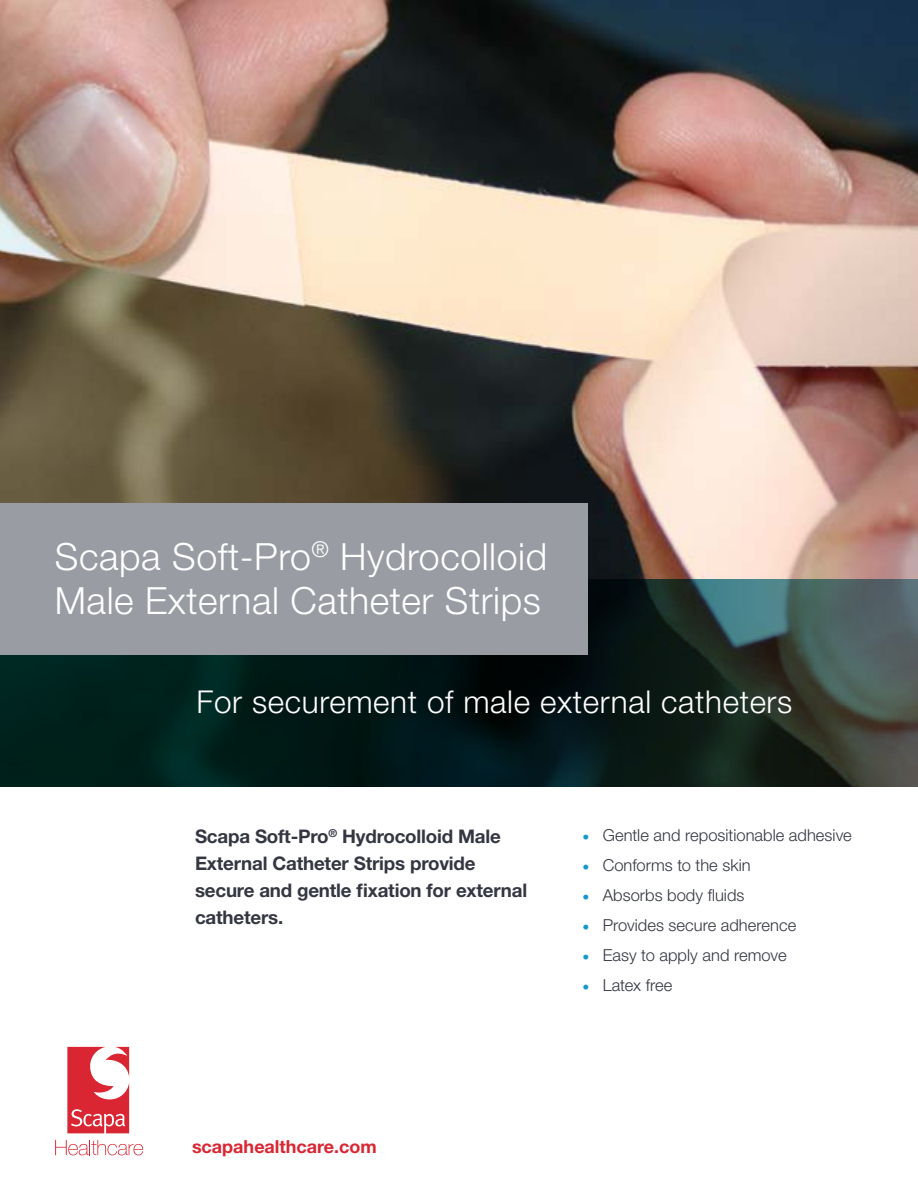
<style>
.page{position:relative;width:918px;height:1188px;background:#fff}
.page>*{position:absolute;margin:0;border:0;box-sizing:border-box;transform-origin:0 0}
.t1{font:300 37.5px/44.2px "Helvetica Neue LT Std";letter-spacing:.015em;color:#fff}
.t2{font:300 31.5px "Helvetica Neue LT Std";letter-spacing:.02em;color:#fff}
.t3{font:700 18.75px/27px "Helvetica Neue LT Std";letter-spacing:-.01em;color:#343741}
.t4{font:700 18px "Helvetica Neue LT Std";color:#d92632}
.t5{font:300 16.5px "Helvetica Neue LT Std";color:#343741}
.s1{font-size:13.8px;color:#1498cb}
</style>
<div class="page">
<img style="left:0;top:0;width:918px;height:579px">
<svg style="left:0;top:579px;width:918px;height:207px;background:#132825"></svg>
<svg style="left:67px;top:1047px;width:62px;height:86px"></svg>
<svg style="left:55px;top:1140px;width:88px;height:15px"></svg>
<div style="left:0;top:503px;width:588px;height:152px;background:#9a9ca3"></div>
<h1 class="t1" style="left:55px;top:533px;width:494px">Scapa Soft-Pro<sup>®</sup> Hydrocolloid<br>Male External Catheter Strips</h1>
<h2 class="t2" style="left:196px;top:683px;width:597px">For securement of male external catheters</h2>
<p class="t3" style="left:195px;top:822px;width:334px">Scapa Soft-Pro<sup>®</sup> Hydrocolloid Male<br>External Catheter Strips provide secure and gentle fixation for external catheters.</p>
<p class="t5" style="left:582px;top:825px;width:271px"><span class="s1">•</span> Gentle and repositionable adhesive</p>
<p class="t5" style="left:582px;top:855px;width:170px"><span class="s1">•</span> Conforms to the skin</p>
<p class="t5" style="left:582px;top:885px;width:164px"><span class="s1">•</span> Absorbs body fluids</p>
<p class="t5" style="left:582px;top:915px;width:215px"><span class="s1">•</span> Provides secure adherence</p>
<p class="t5" style="left:582px;top:945px;width:206px"><span class="s1">•</span> Easy to apply and remove</p>
<p class="t5" style="left:582px;top:975px;width:91px"><span class="s1">•</span> Latex free</p>
<p class="t4" style="left:192px;top:1136px;width:186px">scapahealthcare.com</p>
</div>
